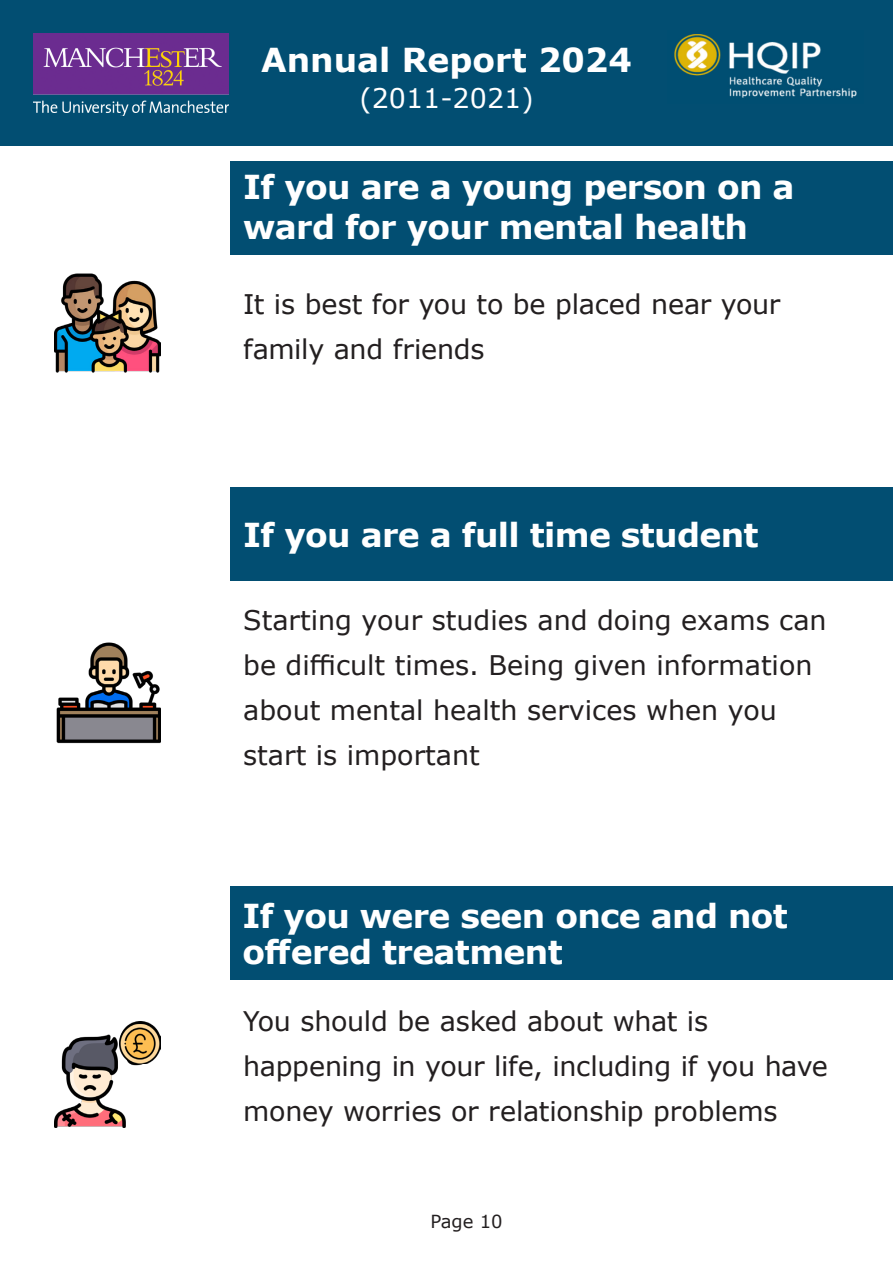
<style>
.page{position:relative;width:893px;height:1263px;background:#fff}
.page>*{position:absolute;margin:0;border:0;box-sizing:border-box;transform-origin:0 0}
.t1{font:700 33px/39.6px "Verdana";letter-spacing:-.02em;color:#fff}
.t2{font:700 33px "Verdana";color:#fff}
.t3{font:27px/45px "Verdana";color:#231f20}
.t4{font:27px "Verdana";color:#fff}
.t5{font:18px "Verdana";color:#231f20}
</style>
<div class="page">
<div style="left:0;top:0;width:893px;height:145px;background:#024e72"></div>
<img style="left:33px;top:33px;width:196px;height:83px">
<img style="left:674px;top:34px;width:183px;height:64px">
<div style="left:230px;top:162px;width:663px;height:93px;background:#024e72"></div>
<img style="left:54px;top:273px;width:106px;height:100px">
<img style="left:56px;top:642px;width:104px;height:102px">
<div style="left:230px;top:487px;width:663px;height:94px;background:#024e72"></div>
<div style="left:230px;top:887px;width:663px;height:93px;background:#024e72"></div>
<img style="left:54px;top:1022px;width:97px;height:106px">
<img style="left:119px;top:1024px;width:41px;height:39px">
<p class="t2" style="left:261px;top:37px;width:372px">Annual Report 2024</p>
<p class="t4" style="left:359px;top:80px;width:176px">(2011-2021)</p>
<p class="t1" style="left:243px;top:167px;width:553px">If you are a young person on a ward for your mental health</p>
<p class="t3" style="left:243px;top:281px;width:539px">It is best for you to be placed near your family and friends</p>
<p class="t1" style="left:243px;top:514px;width:517px">If you are a full time student</p>
<p class="t3" style="left:243px;top:597px;width:585px">Starting your studies and doing exams can be difficult times. Being given information about mental health services when you start is important</p>
<p class="t1" style="left:242px;top:897px;width:547px;line-height:36px">If you were seen once and not offered treatment</p>
<p class="t3" style="left:243px;top:998px;width:586px">You should be asked about what is happening in your life, including if you have money worries or relationship problems</p>
<p class="t5" style="left:430px;top:1209px;width:74px">Page 10</p>
</div>
